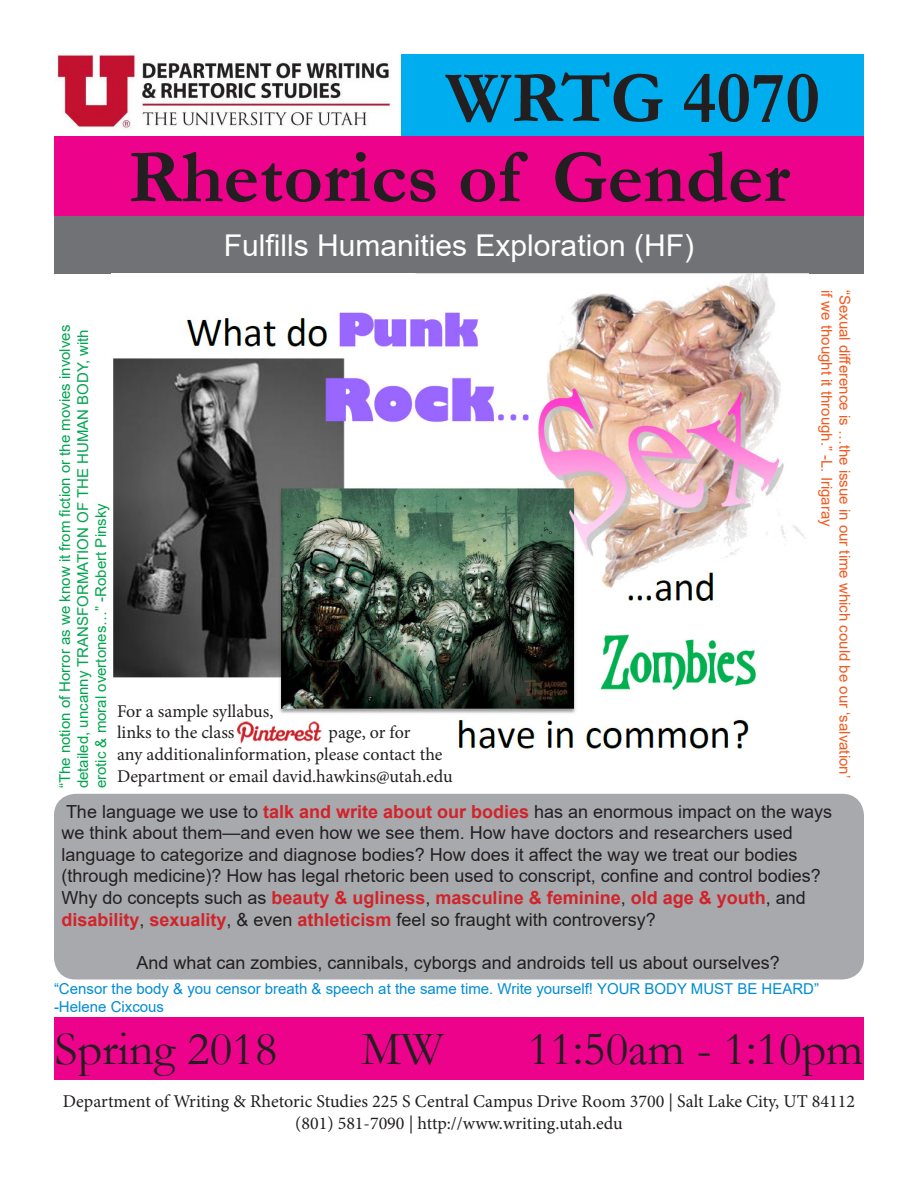
<style>
.page{position:relative;width:918px;height:1188px;background:#fff}
.page>*{position:absolute;margin:0;border:0;box-sizing:border-box;transform-origin:0 0}
.t1{font:700 76.5px "Garamond";color:#231f20}
.t2{font:700 73.5px "Garamond";color:#231f20}
.t3{font:48px "Garamond";color:#231f20}
.t4{font:30px "Arial";color:#fff}
.t5{font:18px/21.6px "Arial";color:#231f20}
.t6{font:18px "Minion Pro";color:#231f20}
.t7{font:15px "Arial";color:#00a54f}
.t8{font:15px "Arial";color:#008cd3}
.t9{font:15px "Arial";color:#f25b21}
.s1{font-weight:700;color:#d1232a}
</style>
<div class="page">
<div style="left:401px;top:54px;width:463px;height:86px;background:#00aeef"></div>
<div style="left:54px;top:1017px;width:810px;height:63px;background:#ed028c"></div>
<img style="left:54px;top:54px;width:346px;height:83px">
<div style="left:54px;top:137px;width:810px;height:79px;background:#ed028c"></div>
<div style="left:58px;top:798px;width:802px;height:178px;background:#a8a9ad;border-radius:18px"></div>
<div style="left:54px;top:794px;width:810px;height:186px;border:8px solid #a8a9ad;border-radius:18px"></div>
<div style="left:54px;top:216px;width:810px;height:58px;background:#717275"></div>
<img style="left:113px;top:274px;width:693px;height:475px">
<img style="left:236px;top:720px;width:88px;height:25px">
<p class="t2" style="left:445px;top:48px;width:376px">WRTG 4070</p>
<p class="t1" style="left:128px;top:125px;width:664px">Rhetorics of Gender</p>
<p class="t4" style="left:224px;top:225px;width:472px">Fulfills Humanities Exploration (HF)</p>
<p class="t7" style="left:55px;top:788px;width:465px;rotate:-90deg">“The notion of Horror as we know it from fiction or the movies involves</p>
<p class="t7" style="left:73px;top:788px;width:461px;rotate:-90deg">detailed, uncanny TRANSFORMATION OF THE HUMAN BODY, with</p>
<p class="t7" style="left:91px;top:788px;width:287px;rotate:-90deg">erotic &amp; moral overtones…” -Robert Pinsky</p>
<p class="t6" style="left:117px;top:699px;width:158px">For a sample syllabus,</p>
<p class="t6" style="left:117px;top:721px;width:119px">links to the class</p>
<p class="t6" style="left:329px;top:721px;width:83px">page, or for</p>
<p class="t6" style="left:117px;top:742px;width:327px">any additionalinformation, please contact the</p>
<p class="t6" style="left:117px;top:764px;width:337px">Department or email david.hawkins@utah.edu</p>
<p class="t9" style="left:837px;top:290px;width:238px;rotate:90deg">if we thought it through.” -L. Irigaray</p>
<p class="t9" style="left:855px;top:290px;width:490px;rotate:90deg">“Sexual difference is …the issue in our time which could be our ‘salvation’</p>
<p class="t5" style="left:62px;top:800px;width:772px">The language we use to <span class="s1">talk and write about our bodies</span> has an enormous impact on the ways we think about them—and even how we see them. How have doctors and researchers used</p>
<p class="t5" style="left:62px;top:844px;width:761px">language to categorize and diagnose bodies? How does it affect the way we treat our bodies (through medicine)? How has legal rhetoric been used to conscript, confine and control bodies?<br>Why do concepts such as <span class="s1">beauty &amp; ugliness</span>, <span class="s1">masculine &amp; feminine</span>, <span class="s1">old age &amp; youth</span>, and</p>
<p class="t5" style="left:62px;top:908px;width:596px"><span class="s1">disability</span>, <span class="s1">sexuality</span>, &amp; even <span class="s1">athleticism</span> feel so fraught with controversy?</p>
<p class="t5" style="left:137px;top:952px;width:645px">And what can zombies, cannibals, cyborgs and androids tell us about ourselves?</p>
<p class="t8" style="left:54px;top:978px;width:767px">“Censor the body &amp; you censor breath &amp; speech at the same time. Write yourself! YOUR BODY MUST BE HEARD”</p>
<p class="t8" style="left:54px;top:996px;width:112px">-Helene Cixcous</p>
<p class="t3" style="left:55px;top:1017px;width:224px">Spring 2018</p>
<p class="t3" style="left:361px;top:1017px;width:84px">MW</p>
<p class="t3" style="left:528px;top:1017px;width:337px">11:50am - 1:10pm</p>
<p class="t6" style="left:63px;top:1089px;width:794px">Department of Writing &amp; Rhetoric Studies 225 S Central Campus Drive Room 3700 | Salt Lake City, UT 84112</p>
<p class="t6" style="left:295px;top:1111px;width:329px">(801) 581-7090 | http://www.writing.utah.edu</p>
</div>
